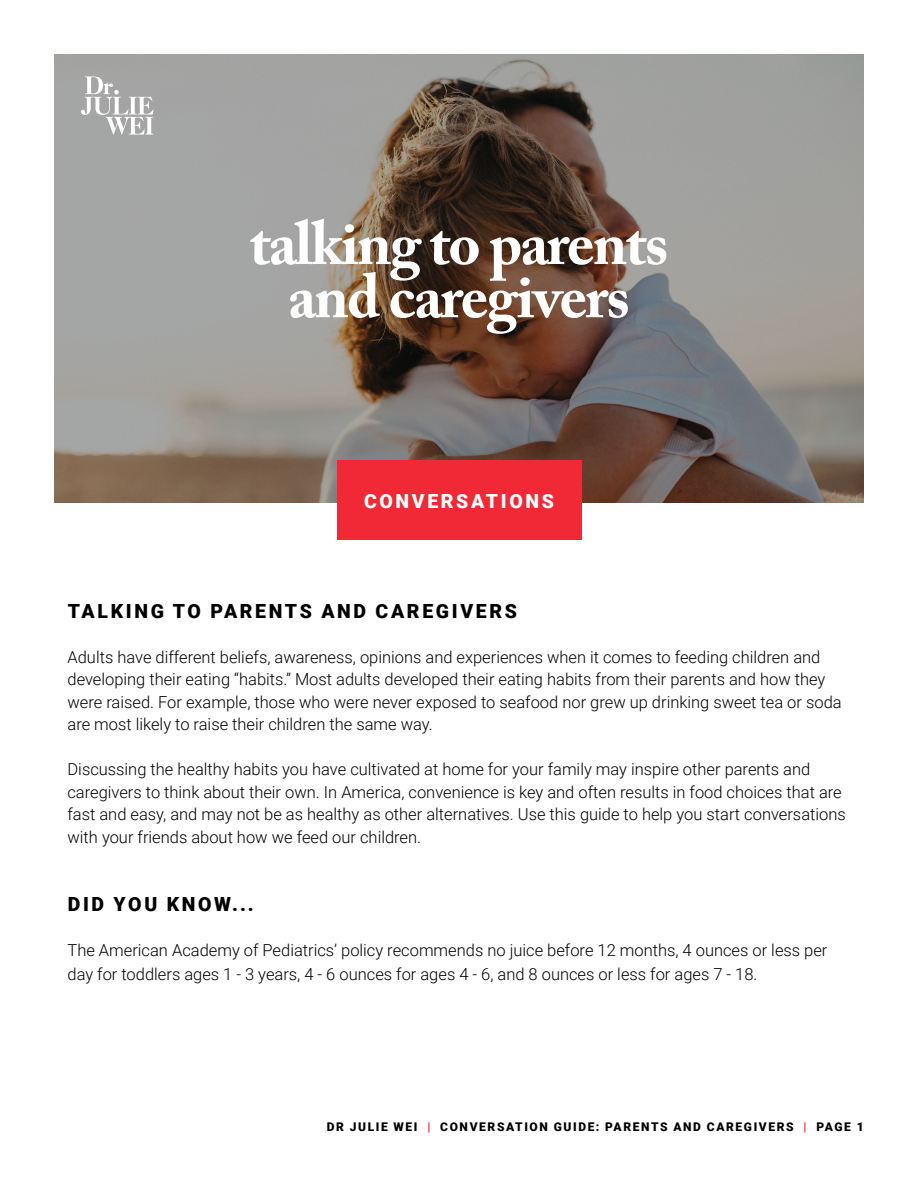
<style>
.page{position:relative;width:918px;height:1188px;background:#fff}
.page>*{position:absolute;margin:0;border:0;box-sizing:border-box;transform-origin:0 0}
.t1{font:700 61.35px/53.2px "Adobe Caslon Pro";letter-spacing:-.03em;color:#fff;text-align:center}
.t2{font:900 19.5px "Roboto";letter-spacing:.135em;color:#000}
.t3{font:900 19.5px "Roboto";letter-spacing:.135em;color:#fff}
.t4{font:300 16.5px/22.5px "Roboto";color:#000}
.t5{font:900 12px "Roboto";letter-spacing:.135em;color:#000}
.s1{color:#f12836}
</style>
<div class="page">
<svg style="left:54px;top:54px;width:810px;height:448px;background:#877e78"></svg>
<div style="left:338px;top:461px;width:244px;height:79px;background:#f12836"></div>
<svg style="left:67px;top:54px;width:87px;height:81px;background:#b0b1b0"></svg>
<h1 class="t1" style="left:250px;top:216px;width:420px">talking to parents and caregivers</h1>
<p class="t3" style="left:364px;top:487px;width:191px">CONVERSATIONS</p>
<p class="t2" style="left:68px;top:597px;width:451px">TALKING TO PARENTS AND CAREGIVERS</p>
<p class="t4" style="left:68px;top:645px;width:776px">Adults have different beliefs, awareness, opinions and experiences when it comes to feeding children and developing their eating “habits.” Most adults developed their eating habits from their parents and how they were raised. For example, those who were never exposed to seafood nor grew up drinking sweet tea or soda are most likely to raise their children the same way.</p>
<p class="t4" style="left:68px;top:757px;width:780px">Discussing the healthy habits you have cultivated at home for your family may inspire other parents and caregivers to think about their own. In America, convenience is key and often results in food choices that are fast and easy, and may not be as healthy as other alternatives. Use this guide to help you start conversations with your friends about how we feed our children.</p>
<p class="t2" style="left:68px;top:890px;width:187px">DID YOU KNOW...</p>
<p class="t4" style="left:68px;top:938px;width:761px;line-height:24px">The American Academy of Pediatrics’ policy recommends no juice before 12 months, 4 ounces or less per day for toddlers ages 1 - 3 years, 4 - 6 ounces for ages 4 - 6, and 8 ounces or less for ages 7 - 18.</p>
<p class="t5" style="left:327px;top:1118px;width:539px">DR JULIE WEI <span class="s1">|</span> CONVERSATION GUIDE: PARENTS AND CAREGIVERS <span class="s1">|</span> PAGE 1</p>
</div>
